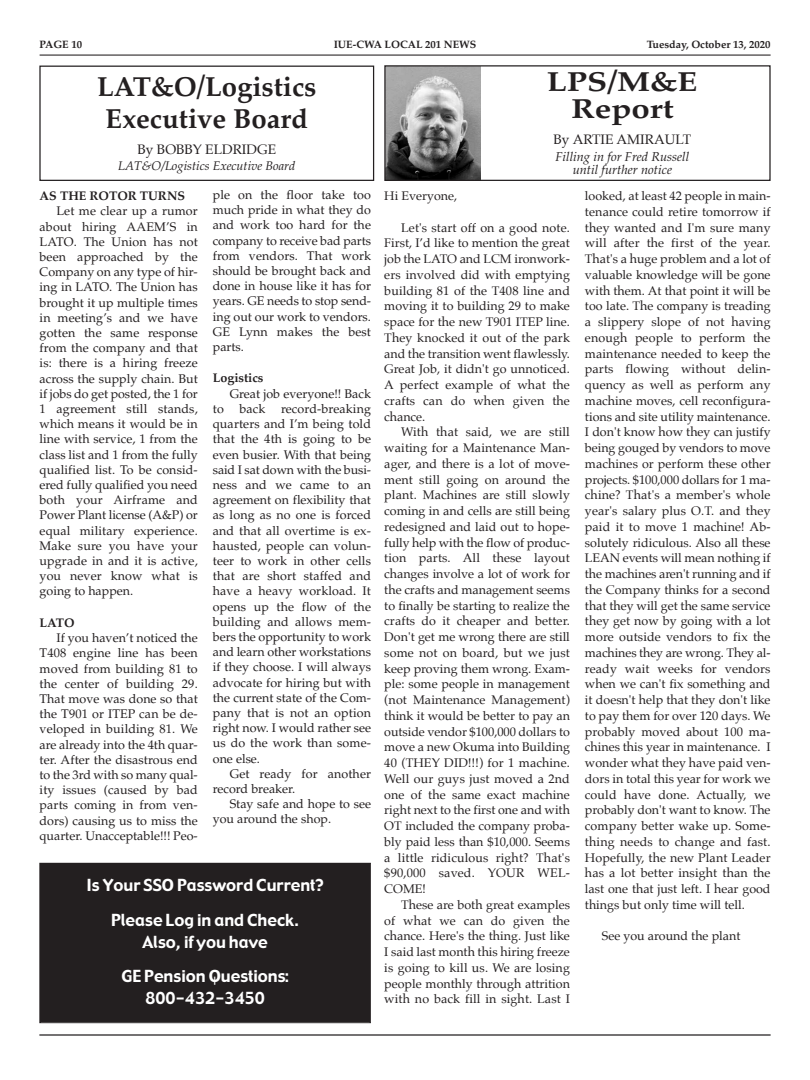
<style>
.page{position:relative;width:810px;height:1080px;background:#fff}
.page>*{position:absolute;margin:0;border:0;box-sizing:border-box;transform-origin:0 0}
.t1{font:700 27.5px/31.9px "Palatino";color:#231f20;text-align:center}
.t2{font:700 27.5px/26.9px "Palatino";color:#231f20;text-align:center;scale:1.2 1}
.t3{font:16.25px/34.4px "Gadget";color:#fff;text-align:center}
.t4{font:13.75px "Palatino";color:#231f20}
.t5{font:italic 12.88px/13.4px "Palatino";color:#231f20;text-align:center}
.t6{font:12.5px/15.8px "Palatino";color:#231f20;text-align:justify}
.t7{font:italic 12.5px "Palatino";color:#231f20}
.t8{font:700 12.5px "Palatino";color:#231f20}
.t9{font:700 10.75px "Palatino";color:#231f20}
</style>
<div class="page">
<div style="left:385px;top:67px;width:98px;height:113px;background:linear-gradient(to bottom,#fff,#fff)"></div>
<img style="left:386px;top:67px;width:94px;height:112px">
<hr style="left:39px;top:1034px;width:732px;height:2px;background:#231f20">
<hr style="left:40px;top:55px;width:731px;height:1px;background:#231f20">
<div style="left:39px;top:66px;width:335px;height:115px;border:1px solid #231f20"></div>
<div style="left:384px;top:65px;width:387px;height:116px;border:1px solid #231f20"></div>
<div style="left:40px;top:864px;width:330px;height:158px;background:#231f20"></div>
<div style="left:39px;top:863px;width:332px;height:160px;border:1px solid #231f20"></div>
<p class="t9" style="left:39px;top:39px;width:44px">PAGE 10</p>
<p class="t9" style="left:334px;top:39px;width:144px">IUE-CWA LOCAL 201 NEWS</p>
<p class="t9" style="left:647px;top:39px;width:125px">Tuesday, October 13, 2020</p>
<h1 class="t1" style="left:97px;top:73px;width:221px">LAT&amp;O/Logistics<br>Executive Board</h1>
<p class="t4" style="left:137px;top:142px;width:140px">By BOBBY ELDRIDGE</p>
<p class="t7" style="left:118px;top:160px;width:179px">LAT&amp;O/Logistics Executive Board</p>
<p class="t6" style="left:384px;top:189px;width:74px">Hi Everyone,</p>
<p class="t6" style="left:384px;top:220px;width:187px;text-indent:17px">Let's start off on a good note.<br>First, I’d like to mention the great job the LATO and LCM ironwork&shy;ers involved did with emptying building 81 of the T408 line and moving it to building 29 to make space for the new T901 ITEP line.<br>They knocked it out of the park and the transition went flawlessly.<br>Great Job, it didn't go unnoticed.<br>A perfect example of what the crafts can do when given the chance.</p>
<p class="t6" style="left:384px;top:425px;width:187px;text-indent:17px">With that said, we are still waiting for a Maintenance Man&shy;ager, and there is a lot of move&shy;ment still going on around the plant. Machines are still slowly coming in and cells are still being redesigned and laid out to hope&shy;fully help with the flow of produc&shy;tion parts. All these layout changes involve a lot of work for the crafts and management seems to finally be starting to realize the crafts do it cheaper and better.<br>Don't get me wrong there are still some not on board, but we just keep proving them wrong. Exam&shy;ple: some people in management (not Maintenance Management) think it would be better to pay an outside vendor $100,000 dollars to move a new Okuma into Building 40 (THEY DID!!!) for 1 machine.<br>Well our guys just moved a 2nd one of the same exact machine right next to the first one and with OT included the company proba&shy;bly paid less than $10,000. Seems a little ridiculous right? That's $90,000 saved. YOUR WEL-COME!</p>
<p class="t6" style="left:384px;top:898px;width:187px;text-indent:17px">These are both great examples of what we can do given the chance. Here's the thing. Just like I said last month this hiring freeze is going to kill us. We are losing people monthly through attrition with no back fill in sight. Last I</p>
<h1 class="t2" style="left:547px;top:70px;width:127px">LPS/M&amp;E<br>Report</h1>
<p class="t4" style="left:553px;top:132px;width:139px">By ARTIE AMIRAULT</p>
<p class="t5" style="left:555px;top:151px;width:135px">Filling in for Fred Russell until further notice</p>
<p class="t6" style="left:213px;top:189px;width:160px;line-height:15.2px">ple on the floor take too much pride in what they do and work too hard for the company to receive bad parts from vendors. That work should be brought back and done in house like it has for years. GE needs to stop send&shy;ing out our work to vendors.<br>GE Lynn makes the best parts.</p>
<p class="t8" style="left:213px;top:372px;width:52px">Logistics</p>
<p class="t6" style="left:213px;top:387px;width:160px;line-height:15.2px;text-indent:17px">Great job everyone!! Back to back record-breaking quarters and I’m being told that the 4th is going to be even busier. With that being said I sat down with the busi&shy;ness and we came to an agreement on flexibility that as long as no one is forced and that all overtime is ex&shy;hausted, people can volun&shy;teer to work in other cells that are short staffed and have a heavy workload. It opens up the flow of the building and allows mem&shy;bers the opportunity to work and learn other workstations if they choose. I will always advocate for hiring but with the current state of the Com&shy;pany that is not an option right now. I would rather see us do the work than some&shy;one else.</p>
<p class="t6" style="left:213px;top:767px;width:160px;line-height:15.2px;text-indent:17px">Get ready for another record breaker.</p>
<p class="t6" style="left:213px;top:798px;width:160px;line-height:15.2px;text-indent:17px">Stay safe and hope to see you around the shop.</p>
<p class="t6" style="left:585px;top:189px;width:187px">looked, at least 42 people in main&shy;tenance could retire tomorrow if they wanted and I'm sure many will after the first of the year.<br>That's a huge problem and a lot of valuable knowledge will be gone with them. At that point it will be too late. The company is treading a slippery slope of not having enough people to perform the maintenance needed to keep the parts flowing without delin&shy;quency as well as perform any machine moves, cell reconfigura&shy;tions and site utility maintenance.<br>I don't know how they can justify being gouged by vendors to move machines or perform these other projects. $100,000 dollars for 1 ma&shy;chine? That's a member's whole year's salary plus O.T. and they paid it to move 1 machine! Ab&shy;solutely ridiculous. Also all these LEAN events will mean nothing if the machines aren't running and if the Company thinks for a second that they will get the same service they get now by going with a lot more outside vendors to fix the machines they are wrong. They al&shy;ready wait weeks for vendors when we can't fix something and it doesn't help that they don't like to pay them for over 120 days. We probably moved about 100 ma&shy;chines this year in maintenance. I wonder what they have paid ven&shy;dors in total this year for work we could have done. Actually, we probably don't want to know. The company better wake up. Some&shy;thing needs to change and fast.<br>Hopefully, the new Plant Leader has a lot better insight than the last one that just left. I hear good things but only time will tell.</p>
<p class="t6" style="left:602px;top:929px;width:140px">See you around the plant</p>
<p class="t8" style="left:40px;top:190px;width:147px">AS THE ROTOR TURNS</p>
<p class="t6" style="left:40px;top:205px;width:160px;line-height:15.2px;text-indent:17px">Let me clear up a rumor about hiring AAEM’S in LATO. The Union has not been approached by the Company on any type of hir&shy;ing in LATO. The Union has brought it up multiple times in meeting’s and we have gotten the same response from the company and that is: there is a hiring freeze across the supply chain. But if jobs do get posted, the 1 for 1 agreement still stands, which means it would be in line with service, 1 from the class list and 1 from the fully qualified list. To be consid&shy;ered fully qualified you need both your Airframe and Power Plant license (A&amp;P) or equal military experience.<br>Make sure you have your upgrade in and it is active, you never know what is going to happen.</p>
<p class="t8" style="left:40px;top:617px;width:36px">LATO</p>
<p class="t6" style="left:40px;top:632px;width:160px;line-height:15.2px;text-indent:17px">If you haven’t noticed the T408 engine line has been moved from building 81 to the center of building 29.<br>That move was done so that the T901 or ITEP can be de&shy;veloped in building 81. We are already into the 4th quar&shy;ter. After the disastrous end to the 3rd with so many qual&shy;ity issues (caused by bad parts coming in from ven&shy;dors) causing us to miss the quarter. Unacceptable!!! Peo-</p>
<h2 class="t3" style="left:87px;top:869px;width:239px">Is Your SSO Password Current?<br>Please Log in and Check.</h2>
<h2 class="t3" style="left:122px;top:925px;width:168px">Also, if you have<br>GE Pension Questions:</h2>
<h2 class="t3" style="left:145px;top:981px;width:121px">800-432-3450</h2>
</div>
